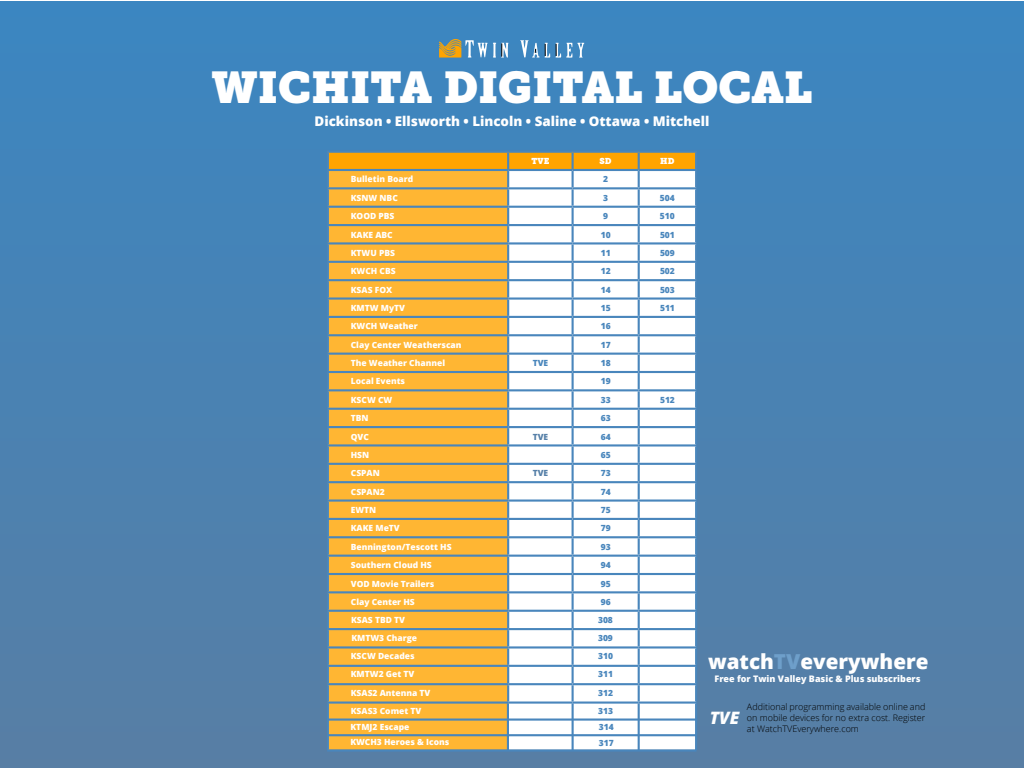
<style>
.page{position:relative;width:1024px;height:768px;background:#fff}
.page>*{position:absolute;margin:0;border:0;box-sizing:border-box;transform-origin:0 0}
.t1{font:44px "Museo Slab";color:#fff}
.t2{font:800 20.6px "Open Sans";color:#fff}
.t3{font:italic 800 17.1px "Open Sans";color:#fff}
.t4{font:800 13.4px "Open Sans";color:#fff}
.t5{font:300 9px/10.8px "Open Sans";color:#000;text-align:justify}
.t6{font:800 9px "Open Sans";color:#fff}
.t7{font:800 8.5px/17.7px "Open Sans";color:#fff}
.t8{font:800 8.5px/18.5px "Open Sans";color:#4986bc}
.t9{font:8.5px "Museo Slab";color:#fff}
.t10{font:800 8.5px "Open Sans";color:#5680a8}
.s1{color:#6e9fca}
</style>
<div class="page">
<div style="left:0;top:1px;width:1024px;height:767px;background:linear-gradient(to bottom,#3b86c1,#587ea4)"></div>
<svg style="left:439px;top:39px;width:70px;height:19px"></svg>
<svg style="left:519px;top:40px;width:66px;height:18px"></svg>
<svg style="left:329px;top:721px;width:178px;height:29px;background:#f8b437"></svg>
<svg style="left:509px;top:721px;width:186px;height:29px"></svg>
<hr style="left:327px;top:151px;width:181px;height:2px;background:#4986bc">
<hr style="left:508px;top:151px;width:65px;height:2px;background:#4986bc">
<hr style="left:573px;top:151px;width:66px;height:2px;background:#4986bc">
<hr style="left:639px;top:151px;width:58px;height:2px;background:#4986bc">
<hr style="left:327px;top:734px;width:182px;height:2px;background:#4986bc">
<hr style="left:509px;top:734px;width:64px;height:2px;background:#4986bc">
<hr style="left:573px;top:734px;width:66px;height:2px;background:#4986bc">
<hr style="left:639px;top:734px;width:58px;height:2px;background:#4986bc">
<hr style="left:327px;top:719px;width:181px;height:2px;background:#4986bc">
<hr style="left:508px;top:719px;width:65px;height:2px;background:#4986bc">
<hr style="left:573px;top:719px;width:66px;height:2px;background:#4986bc">
<hr style="left:639px;top:719px;width:58px;height:2px;background:#4986bc">
<svg style="left:327px;top:152px;width:370px;height:567px"></svg>
<hr style="left:327px;top:720px;width:2px;height:30px;background:#4986bc">
<hr style="left:507px;top:703px;width:2px;height:47px;background:#4986bc">
<hr style="left:572px;top:703px;width:2px;height:47px;background:#4986bc">
<hr style="left:638px;top:703px;width:2px;height:47px;background:#4986bc">
<hr style="left:695px;top:704px;width:2px;height:46px;background:#4986bc">
<hr style="left:327px;top:750px;width:369px;height:2px;background:#4986bc">
<h1 class="t1" style="left:212px;top:62px;width:602px">WICHITA DIGITAL LOCAL</h1>
<h3 class="t4" style="left:315px;top:111px;width:396px">Dickinson • Ellsworth • Lincoln • Saline • Ottawa • Mitchell</h3>
<p class="t9" style="left:531px;top:156px;width:20px">TVE</p>
<p class="t9" style="left:600px;top:156px;width:14px">SD</p>
<p class="t9" style="left:660px;top:156px;width:16px">HD</p>
<p class="t7" style="left:351px;top:170px;width:64px">Bulletin Board</p>
<p class="t8" style="left:603px;top:170px;width:6px">2</p>
<p class="t7" style="left:351px;top:188px;width:49px">KSNW NBC</p>
<p class="t8" style="left:603px;top:188px;width:6px">3</p>
<p class="t8" style="left:660px;top:188px;width:16px">504</p>
<p class="t7" style="left:351px;top:207px;width:45px">KOOD PBS</p>
<p class="t8" style="left:603px;top:206px;width:6px">9</p>
<p class="t8" style="left:660px;top:206px;width:16px">510</p>
<p class="t7" style="left:351px;top:225px;width:44px">KAKE ABC</p>
<p class="t8" style="left:601px;top:225px;width:11px">10</p>
<p class="t8" style="left:660px;top:225px;width:16px">501</p>
<p class="t7" style="left:351px;top:244px;width:46px">KTWU PBS</p>
<p class="t8" style="left:601px;top:243px;width:11px">11</p>
<p class="t8" style="left:660px;top:243px;width:16px">509</p>
<p class="t7" style="left:351px;top:262px;width:46px">KWCH CBS</p>
<p class="t8" style="left:601px;top:261px;width:11px">12</p>
<p class="t8" style="left:660px;top:261px;width:16px">502</p>
<p class="t7" style="left:351px;top:280px;width:43px">KSAS FOX</p>
<p class="t8" style="left:601px;top:280px;width:11px">14</p>
<p class="t8" style="left:660px;top:280px;width:16px">503</p>
<p class="t7" style="left:351px;top:299px;width:56px">KMTW MyTV</p>
<p class="t8" style="left:601px;top:298px;width:11px">15</p>
<p class="t8" style="left:660px;top:298px;width:16px">511</p>
<p class="t7" style="left:351px;top:317px;width:68px">KWCH Weather</p>
<p class="t8" style="left:601px;top:317px;width:11px">16</p>
<p class="t7" style="left:351px;top:335px;width:112px">Clay Center Weatherscan</p>
<p class="t8" style="left:601px;top:335px;width:11px">17</p>
<p class="t7" style="left:351px;top:354px;width:96px">The Weather Channel</p>
<p class="t8" style="left:533px;top:353px;width:17px">TVE</p>
<p class="t8" style="left:601px;top:353px;width:11px">18</p>
<p class="t7" style="left:351px;top:372px;width:56px">Local Events</p>
<p class="t8" style="left:601px;top:372px;width:11px">19</p>
<p class="t7" style="left:351px;top:390px;width:43px">KSCW CW</p>
<p class="t8" style="left:601px;top:390px;width:11px">33</p>
<p class="t8" style="left:660px;top:390px;width:16px">512</p>
<p class="t7" style="left:351px;top:409px;width:19px">TBN</p>
<p class="t8" style="left:601px;top:408px;width:11px">63</p>
<p class="t7" style="left:351px;top:427px;width:20px">QVC</p>
<p class="t10" style="left:533px;top:430px;width:17px">TVE</p>
<p class="t8" style="left:601px;top:427px;width:11px">64</p>
<p class="t7" style="left:351px;top:446px;width:20px">HSN</p>
<p class="t8" style="left:601px;top:445px;width:11px">65</p>
<p class="t7" style="left:351px;top:464px;width:30px">CSPAN</p>
<p class="t10" style="left:533px;top:467px;width:17px">TVE</p>
<p class="t8" style="left:601px;top:464px;width:11px">73</p>
<p class="t7" style="left:351px;top:482px;width:35px">CSPAN2</p>
<p class="t8" style="left:601px;top:482px;width:11px">74</p>
<p class="t7" style="left:351px;top:501px;width:27px">EWTN</p>
<p class="t8" style="left:601px;top:500px;width:11px">75</p>
<p class="t7" style="left:351px;top:519px;width:50px">KAKE MeTV</p>
<p class="t8" style="left:601px;top:519px;width:11px">79</p>
<p class="t7" style="left:351px;top:537px;width:102px">Bennington/Tescott HS</p>
<p class="t8" style="left:601px;top:537px;width:11px">93</p>
<p class="t7" style="left:351px;top:556px;width:82px">Southern Cloud HS</p>
<p class="t8" style="left:601px;top:555px;width:11px">94</p>
<p class="t7" style="left:351px;top:574px;width:85px">VOD Movie Trailers</p>
<p class="t8" style="left:601px;top:574px;width:11px">95</p>
<p class="t7" style="left:351px;top:592px;width:66px">Clay Center HS</p>
<p class="t8" style="left:601px;top:592px;width:11px">96</p>
<p class="t7" style="left:351px;top:611px;width:68px">KSAS TBD TV<br>KMTW3 Charge</p>
<p class="t8" style="left:598px;top:610px;width:16px">308<br>309</p>
<p class="t7" style="left:351px;top:647px;width:65px">KSCW Decades</p>
<p class="t8" style="left:598px;top:646px;width:16px">310</p>
<p class="t7" style="left:351px;top:665px;width:65px">KMTW2 Get TV</p>
<p class="t8" style="left:598px;top:665px;width:16px">311</p>
<p class="t7" style="left:351px;top:683px;width:81px">KSAS2 Antenna TV</p>
<p class="t8" style="left:598px;top:683px;width:16px">312</p>
<p class="t7" style="left:351px;top:702px;width:72px">KSAS3 Comet TV</p>
<p class="t8" style="left:598px;top:701px;width:16px">313</p>
<p class="t7" style="left:350px;top:719px;width:100px;line-height:15.3px">KTMJ2 Escape<br>KWCH3 Heroes &amp; Icons</p>
<p class="t8" style="left:599px;top:719px;width:16px;line-height:15.5px">314<br>317</p>
<h2 class="t2" style="left:708px;top:646px;width:222px">watch<span class="s1">TV</span>everywhere</h2>
<p class="t6" style="left:715px;top:672px;width:208px">Free for Twin Valley Basic &amp; Plus subscribers</p>
<p class="t5" style="left:747px;top:701px;width:180px">Additional programming available online and on mobile devices for no extra cost. Register at WatchTVEverywhere.com</p>
<h3 class="t3" style="left:710px;top:705px;width:31px">TVE</h3>
</div>
